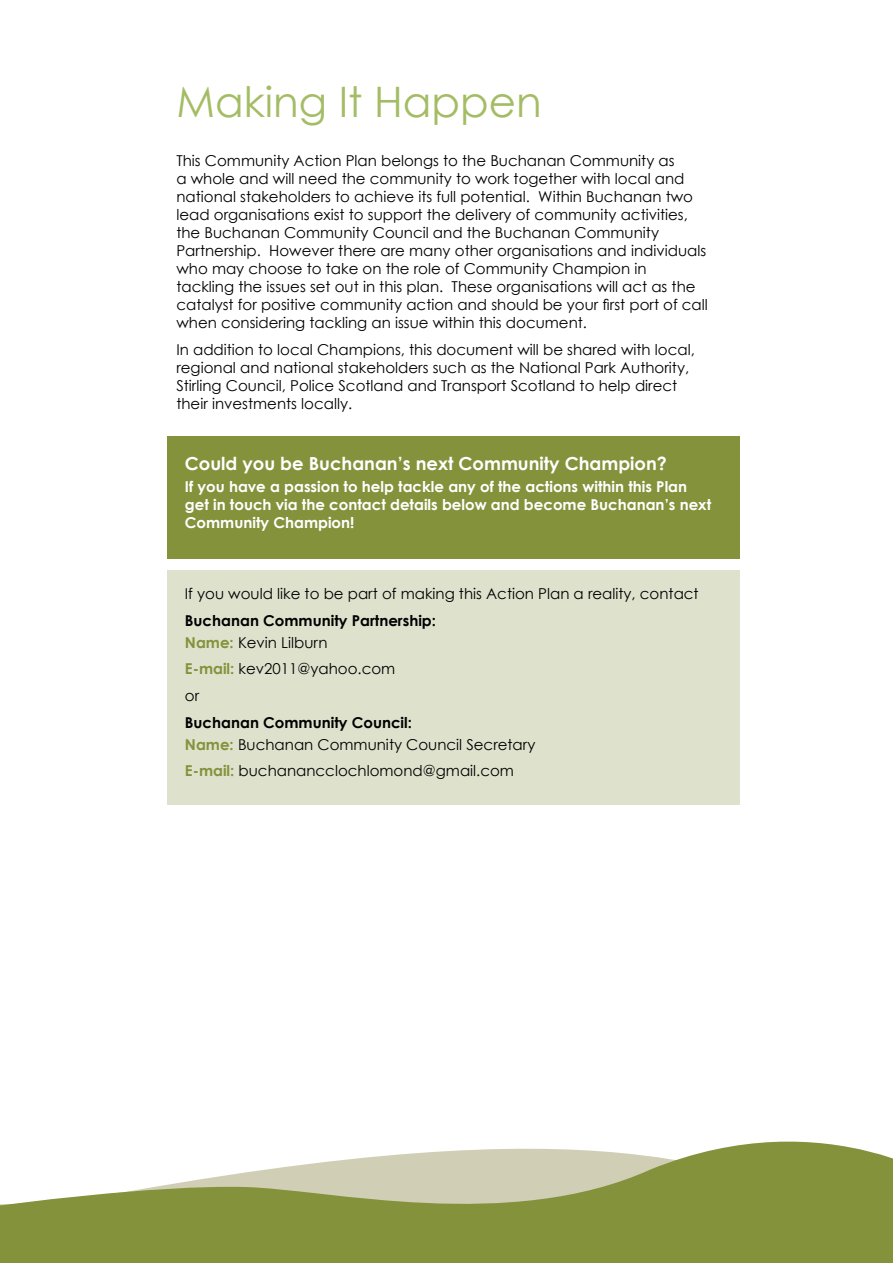
<style>
.page{position:relative;width:893px;height:1263px;background:#fff}
.page>*{position:absolute;margin:0;border:0;box-sizing:border-box;transform-origin:0 0}
.t1{font:42px "Century Gothic";color:#a4bc64}
.t2{font:700 18px "Century Gothic";color:#fff}
.t3{font:15px/18px "Century Gothic";color:#000}
.t4{font:700 15px/18px "Century Gothic";color:#fff}
.t5{font:700 15px/22.2px "Century Gothic";color:#000}
.s1{color:#83923b}
.s2{font-weight:400}
.s3{font-weight:700;color:#83923b}
.s4{font-weight:700}
</style>
<div class="page">
<div style="left:167px;top:437px;width:573px;height:122px;background:#83923b"></div>
<div style="left:167px;top:570px;width:573px;height:235px;background:#dee2cd"></div>
<svg style="left:0;top:1141px;width:893px;height:122px;fill:#83923b"></svg>
<h1 class="t1" style="left:176px;top:76px;width:367px">Making It Happen</h1>
<p class="t3" style="left:176px;top:152px;width:533px">This Community Action Plan belongs to the Buchanan Community as<br>a whole and will need the community to work together with local and national stakeholders to achieve its full potential. Within Buchanan two lead organisations exist to support the delivery of community activities, the Buchanan Community Council and the Buchanan Community Partnership. H owever there are many other organisations and individuals who may choose to take on the role of Community Champion in tackling the issues set out in this plan. These organisations will act as the catalyst for positive community action and should be your first port of call when considering tackling an issue within this document.</p>
<p class="t3" style="left:176px;top:340px;width:520px">In addition to local Champions, this document will be shared with local, regional and national stakeholders such as the National Park Authority, Stirling Council, Police Scotland and Transport Scotland to help direct their investments locally.</p>
<p class="t2" style="left:185px;top:452px;width:484px">Could you be Buchanan’s next Community Champion?</p>
<p class="t4" style="left:185px;top:477px;width:528px">If you have a passion to help tackle any of the actions within this Plan get in touch via the contact details below and become Buchanan’s next<br>Community Champion!</p>
<p class="t3" style="left:185px;top:585px;width:515px">If you would like to be part of making this Action Plan a reality, contact</p>
<p class="t5" style="left:185px;top:609px;width:253px">Buchanan Community Partnership:<br><span class="s1">Name:</span> <span class="s2">Kevin Lilburn</span></p>
<p class="t3" style="left:185px;top:655px;width:212px;line-height:26.5px"><span class="s3">E-mail:</span> kev2011@yahoo.com or</p>
<p class="t3" style="left:185px;top:711px;width:352px;line-height:22.2px"><span class="s4">Buchanan Community Council:<br></span><span class="s3">Name:</span> Buchanan Community Council Secretary</p>
<p class="t3" style="left:185px;top:762px;width:331px"><span class="s3">E-mail:</span> buchanancclochlomond@gmail.com</p>
</div>
